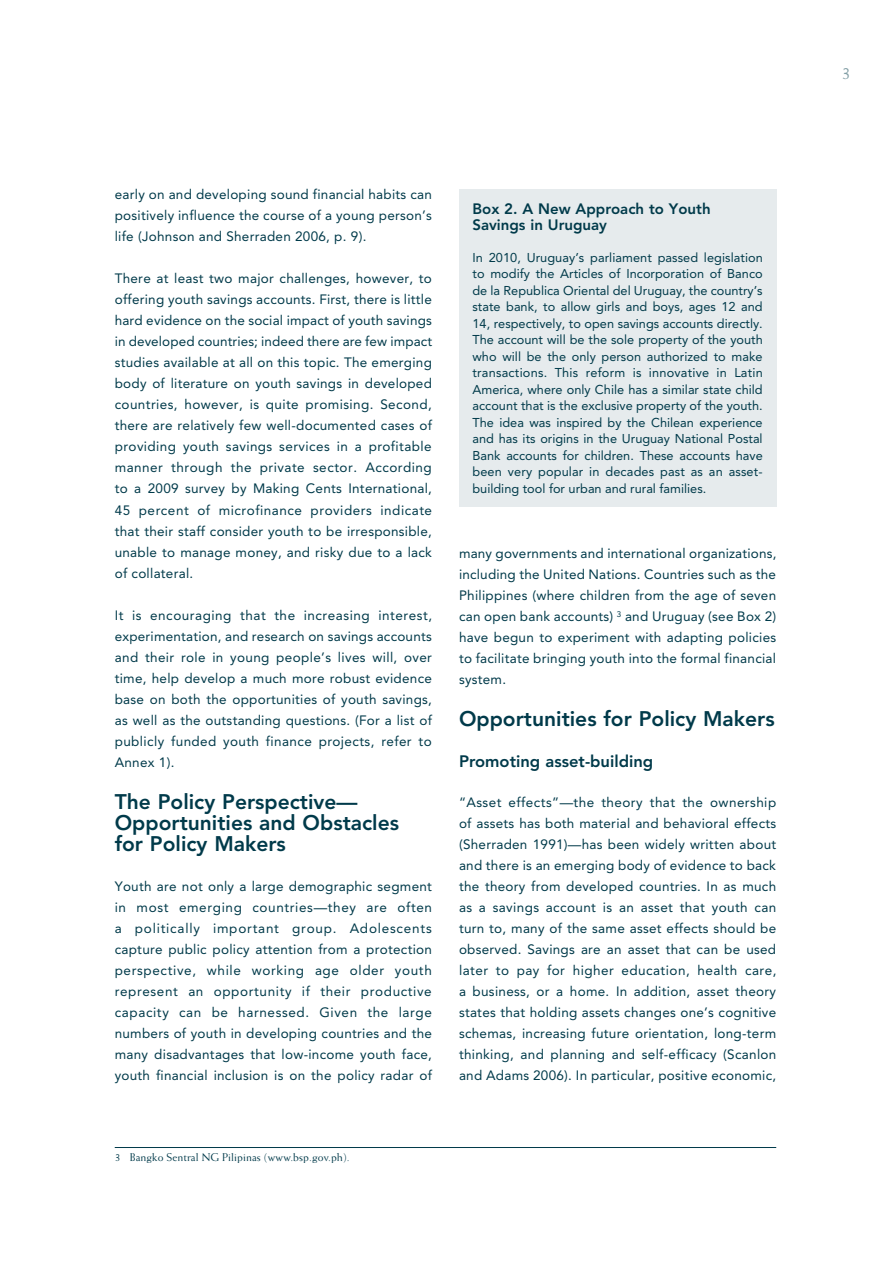
<style>
.page{position:relative;width:891px;height:1263px;background:#fff}
.page>*{position:absolute;margin:0;border:0;box-sizing:border-box;transform-origin:0 0}
.t1{font:800 21px/21px "Avenir";color:#003a4a}
.t2{font:18px "Weiss";color:#809da4}
.t3{font:800 16.5px "Avenir";color:#003a4a}
.t4{font:800 15px/16.5px "Avenir";color:#003a4a}
.t5{font:13.5px/21px "Avenir";letter-spacing:.02em;color:#003a4a;text-align:justify}
.t6{font:12.75px/16.5px "Avenir";color:#003a4a;text-align:justify}
.t7{font:11.25px "Weiss";letter-spacing:.01em;color:#003a4a}
</style>
<div class="page">
<hr style="left:115px;top:1146px;width:661px;height:1px;background:#003a4a">
<div style="left:459px;top:189px;width:317px;height:317px;background:#e6ebed"></div>
<p class="t5" style="left:115px;top:184px;width:319px">early on and developing sound financial habits can positively influence the course of a young person’s life (Johnson and Sherraden 2006, p. 9).</p>
<p class="t5" style="left:115px;top:268px;width:319px">There at least two major challenges, however, to offering youth savings accounts. First, there is little hard evidence on the social impact of youth savings in developed countries; indeed there are few impact studies available at all on this topic. The emerging body of literature on youth savings in developed countries, however, is quite promising. Second, there are relatively few well-documented cases of providing youth savings services in a profitable manner through the private sector. According to a 2009 survey by Making Cents International, 45 percent of microfinance providers indicate that their staff consider youth to be irresponsible, unable to manage money, and risky due to a lack of collateral.</p>
<p class="t5" style="left:115px;top:604px;width:319px">It is encouraging that the increasing interest, experimentation, and research on savings accounts and their role in young people’s lives will, over time, help develop a much more robust evidence base on both the opportunities of youth savings, as well as the outstanding questions. (For a list of publicly funded youth finance projects, refer to Annex 1).</p>
<h1 class="t1" style="left:115px;top:790px;width:286px">The Policy Perspective—<br>Opportunities and Obstacles for Policy Makers</h1>
<p class="t5" style="left:115px;top:876px;width:319px">Youth are not only a large demographic segment in most emerging countries—they are often a politically important group. Adolescents capture public policy attention from a protection perspective, while working age older youth represent an opportunity if their productive capacity can be harnessed. Given the large numbers of youth in developing countries and the many disadvantages that low-income youth face, youth financial inclusion is on the policy radar of</p>
<p class="t4" style="left:472px;top:200px;width:240px">Box 2. A New Approach to Youth<br>Savings in Uruguay</p>
<p class="t6" style="left:472px;top:249px;width:292px">In 2010, Uruguay’s parliament passed legislation to modify the Articles of Incorporation of Banco de la Republica Oriental del Uruguay, the country’s state bank, to allow girls and boys, ages 12 and 14, respectively, to open savings accounts directly.<br>The account will be the sole property of the youth who will be the only person authorized to make transactions. This reform is innovative in Latin America, where only Chile has a similar state child account that is the exclusive property of the youth.<br>The idea was inspired by the Chilean experience and has its origins in the Uruguay National Postal Bank accounts for children. These accounts have been very popular in decades past as an asset&shy;building tool for urban and rural families.</p>
<p class="t5" style="left:459px;top:543px;width:319px">many governments and international organizations, including the United Nations. Countries such as the Philippines (where children from the age of seven can open bank accounts) <sup>3</sup> and Uruguay (see Box 2) have begun to experiment with adapting policies to facilitate bringing youth into the formal financial system.</p>
<h1 class="t1" style="left:459px;top:708px;width:317px">Opportunities for Policy Makers</h1>
<p class="t3" style="left:459px;top:751px;width:196px">Promoting asset-building</p>
<p class="t5" style="left:459px;top:792px;width:319px">“Asset effects”—the theory that the ownership of assets has both material and behavioral effects (Sherraden 1991)—has been widely written about and there is an emerging body of evidence to back the theory from developed countries. In as much as a savings account is an asset that youth can turn to, many of the same asset effects should be observed. Savings are an asset that can be used later to pay for higher education, health care, a business, or a home. In addition, asset theory states that holding assets changes one’s cognitive schemas, increasing future orientation, long-term thinking, and planning and self-efficacy (Scanlon and Adams 2006). In particular, positive economic,</p>
<p class="t7" style="left:115px;top:1150px;width:237px">3 Bangko Sentral NG Pilipinas (www.bsp.gov.ph).</p>
<h2 class="t2" style="left:842px;top:62px;width:10px">3</h2>
</div>
